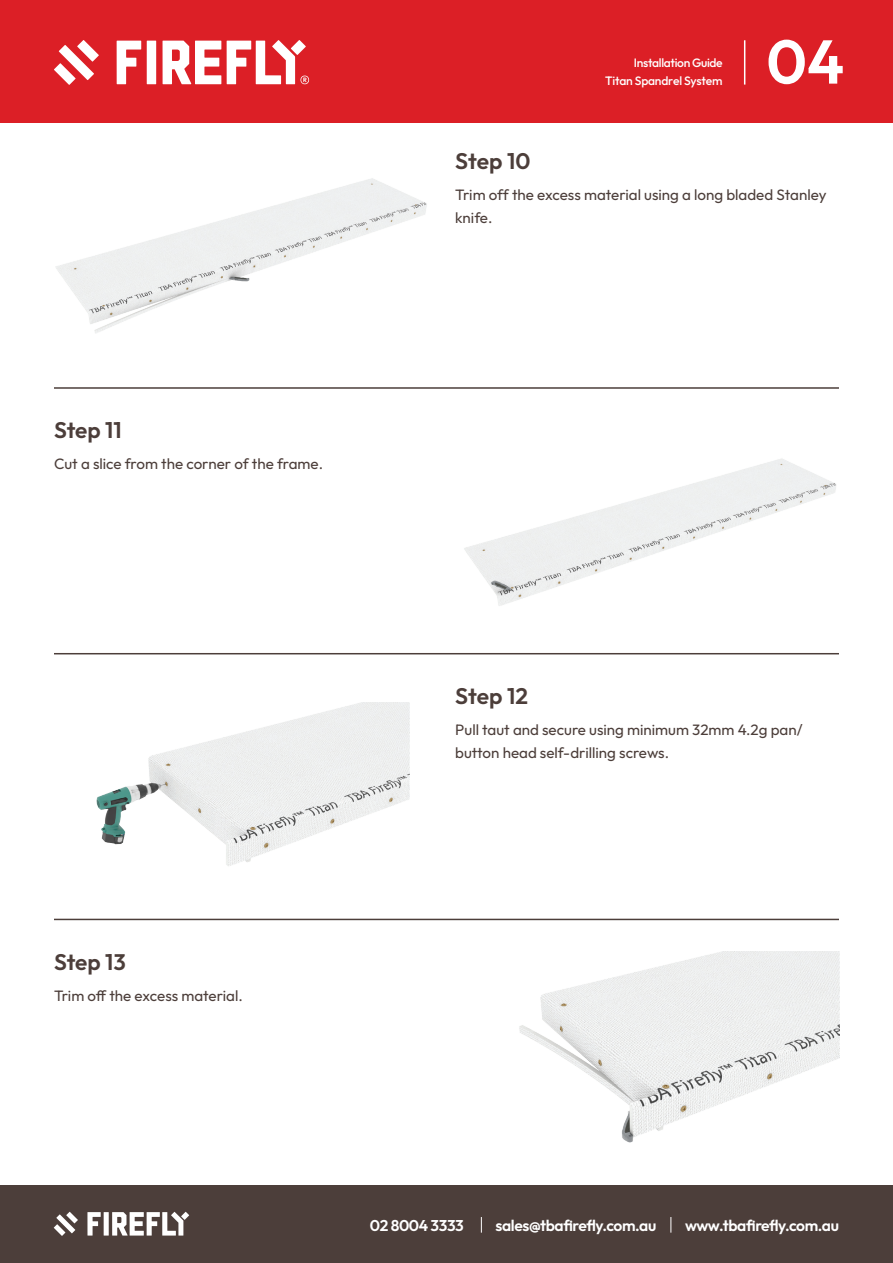
<style>
.page{position:relative;width:893px;height:1263px;background:#fff}
.page>*{position:absolute;margin:0;border:0;box-sizing:border-box;transform-origin:0 0}
.t1{font:600 61.65px "Outfit";color:#fff}
.t2{font:600 22.5px "Outfit";color:#4c3e3a}
.t3{font:600 15.6px "Outfit";letter-spacing:-.025em;color:#fff}
.t4{font:15px/22.5px "Outfit";color:#4c3e3a}
.t5{font:500 12.15px "Outfit";letter-spacing:-.02em;color:#fff}
</style>
<div class="page">
<img style="left:519px;top:951px;width:321px;height:192px">
<img style="left:96px;top:702px;width:313px;height:164px">
<img style="left:464px;top:458px;width:372px;height:148px">
<img style="left:56px;top:178px;width:371px;height:155px">
<div style="left:0;top:1185px;width:893px;height:78px;background:#4c3e3a"></div>
<svg style="left:54px;top:1212px;width:24px;height:24px"></svg>
<svg style="left:87px;top:1212px;width:14px;height:23px"></svg>
<div style="left:104px;top:1212px;width:5px;height:23px;background:#fff"></div>
<svg style="left:112px;top:1212px;width:77px;height:23px"></svg>
<svg style="left:481px;top:1217px;width:1px;height:15px"></svg>
<svg style="left:670px;top:1217px;width:1px;height:15px"></svg>
<div style="left:0;top:0;width:893px;height:122px;background:#dc1f26"></div>
<svg style="left:77px;top:40px;width:22px;height:22px"></svg>
<svg style="left:59px;top:45px;width:35px;height:35px"></svg>
<svg style="left:54px;top:63px;width:22px;height:22px"></svg>
<svg style="left:117px;top:41px;width:24px;height:43px"></svg>
<div style="left:147px;top:41px;width:9px;height:43px;background:#fff"></div>
<svg style="left:163px;top:41px;width:58px;height:43px"></svg>
<svg style="left:227px;top:40px;width:82px;height:44px"></svg>
<hr style="left:744px;top:40px;width:1px;height:45px;background:#fff">
<hr style="left:54px;top:653px;width:785px;height:1px;background:#4c3e3a">
<hr style="left:54px;top:387px;width:785px;height:2px;background:#4c3e3a">
<hr style="left:54px;top:919px;width:785px;height:1px;background:#4c3e3a">
<h2 class="t2" style="left:54px;top:416px;width:69px">Step 11</h2>
<p class="t4" style="left:54px;top:453px;width:271px">Cut a slice from the corner of the frame.</p>
<p class="t5" style="left:634px;top:55px;width:90px">Installation Guide</p>
<p class="t5" style="left:605px;top:72px;width:119px">Titan Spandrel System</p>
<h1 class="t1" style="left:766px;top:21px;width:79px">04</h1>
<h2 class="t2" style="left:455px;top:147px;width:77px">Step 10</h2>
<p class="t4" style="left:455px;top:184px;width:373px">Trim off the excess material using a long bladed Stanley knife.</p>
<h2 class="t2" style="left:54px;top:947px;width:73px">Step 13</h2>
<p class="t4" style="left:54px;top:985px;width:190px">Trim off the excess material.</p>
<h2 class="t2" style="left:455px;top:681px;width:74px">Step 12</h2>
<p class="t4" style="left:455px;top:719px;width:349px">Pull taut and secure using minimum 32mm 4.2g pan/ button head self-drilling screws.</p>
<p class="t3" style="left:370px;top:1215px;width:95px">02 8004 3333</p>
<p class="t3" style="left:495px;top:1215px;width:162px">sales@tbafirefly.com.au</p>
<p class="t3" style="left:685px;top:1215px;width:155px">www.tbafirefly.com.au</p>
</div>
